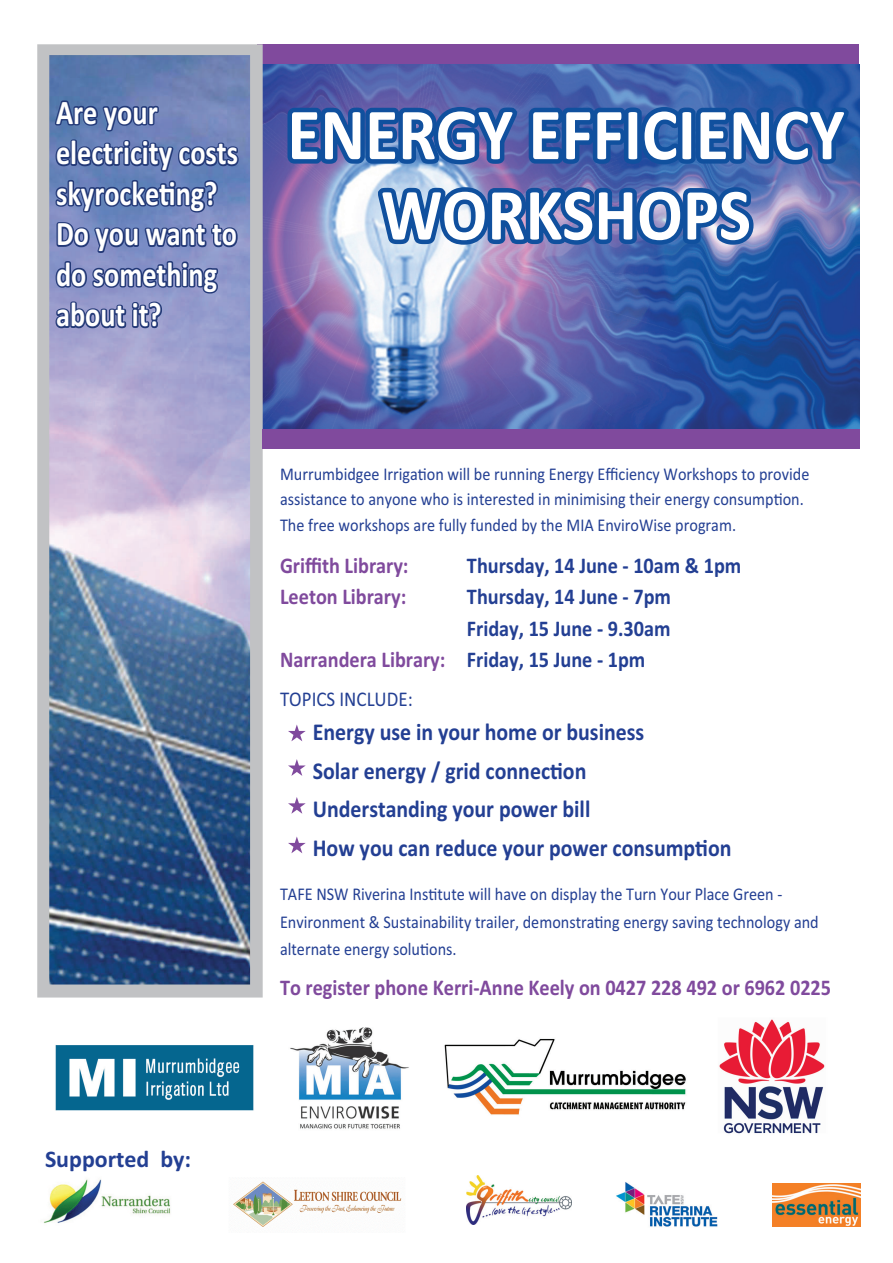
<style>
.page{position:relative;width:893px;height:1263px;background:#fff}
.page>*{position:absolute;margin:0;border:0;box-sizing:border-box;transform-origin:0 0}
.t1{font:700 74.1px/80.2px "Calibri";color:#fff;text-align:center;scale:.91 1}
.t2{font:700 34.5px/40.5px "Calibri";color:#fff;scale:.82 1}
.t3{font:700 24.3px/38.8px "Calibri";color:#233f93;scale:.9 1}
.t4{font:700 24px "Calibri";color:#233f93}
.t5{font:700 22.5px "Calibri";color:#804a9d;scale:.9 1}
.t6{font:700 22.5px "Calibri";color:#233f93;scale:.9 1}
.t7{font:21px "Calibri";color:#233f93;scale:.9 1}
.t8{font:18px/25.5px "Calibri";color:#233f93;scale:.9 1}
.s1{color:#233f93}
</style>
<div class="page">
<img style="left:263px;top:64px;width:596px;height:365px">
<div style="left:257px;top:44px;width:602px;height:20px;background:#804a9d"></div>
<svg style="left:37px;top:44px;width:226px;height:953px;background:#7f8fb4"></svg>
<div style="left:262px;top:429px;width:597px;height:20px;background:#804a9d"></div>
<img style="left:773px;top:1183px;width:87px;height:44px">
<img style="left:616px;top:1182px;width:102px;height:45px">
<img style="left:466px;top:1176px;width:106px;height:49px">
<img style="left:43px;top:1179px;width:128px;height:44px">
<img style="left:233px;top:1181px;width:169px;height:46px">
<svg style="left:288px;top:724px;width:18px;height:17px"></svg>
<svg style="left:288px;top:759px;width:18px;height:17px"></svg>
<svg style="left:288px;top:797px;width:18px;height:17px"></svg>
<svg style="left:288px;top:836px;width:18px;height:17px"></svg>
<img style="left:55px;top:1019px;width:770px;height:115px">
<h2 class="t2" style="left:56px;top:95px;width:223px">Are your electricity costs skyrocke-ng?<br>Do you want to do something about it?</h2>
<h1 class="t1" style="left:287px;top:100px;width:614px">ENERGY EFFICIENCY<br>WORKSHOPS</h1>
<p class="t8" style="left:280px;top:462px;width:590px">Murrumbidgee Irriga-on will be running Energy Efficiency Workshops to provide assistance to anyone who is interested in minimising their energy consump-on.<br>The free workshops are fully funded by the MIA EnviroWise program.</p>
<p class="t5" style="left:280px;top:557px;width:144px">Griffith Library:</p>
<p class="t6" style="left:467px;top:557px;width:306px">Thursday, 14 June - 10am &amp; 1pm</p>
<p class="t5" style="left:280px;top:589px;width:142px">Leeton Library:</p>
<p class="t6" style="left:467px;top:589px;width:228px">Thursday, 14 June - 7pm</p>
<p class="t6" style="left:467px;top:620px;width:228px">Friday, 15 June - 9.30am</p>
<p class="t5" style="left:280px;top:652px;width:407px">Narrandera Library: <span class="s1">Friday, 15 June - 1pm</span></p>
<p class="t7" style="left:280px;top:692px;width:149px">TOPICS INCLUDE:</p>
<h3 class="t3" style="left:313px;top:714px;width:467px">Energy use in your home or business<br>Solar energy / grid connec-on<br>Understanding your power bill<br>How you can reduce your power consump-on</h3>
<p class="t8" style="left:280px;top:882px;width:600px;line-height:27.6px">TAFE NSW Riverina Ins-tute will have on display the Turn Your Place Green -<br>Environment &amp; Sustainability trailer, demonstra-ng energy saving technology and alternate energy solu-ons.</p>
<p class="t5" style="left:280px;top:980px;width:614px">To register phone Kerri-Anne Keely on 0427 228 492 or 6962 0225</p>
<h3 class="t4" style="left:45px;top:1151px;width:148px">Supported by:</h3>
</div>
